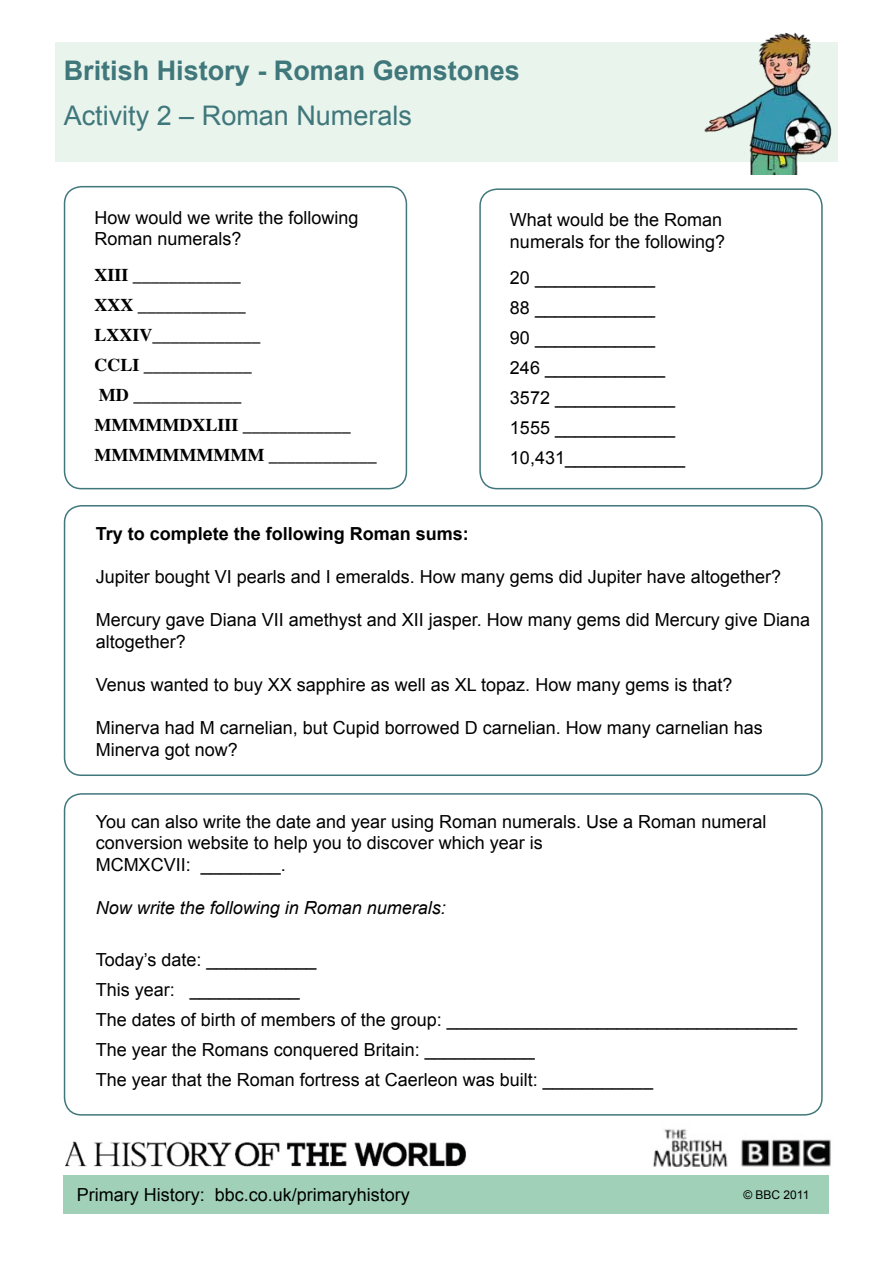
<style>
.page{position:relative;width:893px;height:1263px;background:#fff}
.page>*{position:absolute;margin:0;border:0;box-sizing:border-box;transform-origin:0 0}
.t1{font:700 27px "Arial";color:#40777b}
.t2{font:27px "Arial";color:#40777b}
.t3{font:18px/30px "Arial";color:#000}
.t4{font:700 18px/30px "Times";color:#000}
.t5{font:italic 18px "Arial";color:#000}
.t6{font:700 18px "Arial";color:#000}
.t7{font:12px "Arial";color:#000}
</style>
<div class="page">
<div style="left:64px;top:505px;width:759px;height:271px;border:2px solid #40777b;border-radius:17px"></div>
<div style="left:55px;top:43px;width:783px;height:119px;background:#e9f4ed"></div>
<div style="left:64px;top:1175px;width:765px;height:39px;background:#a0d1b8"></div>
<img style="left:65px;top:1141px;width:402px;height:26px">
<img style="left:643px;top:1109px;width:188px;height:57px">
<img style="left:688px;top:32px;width:150px;height:142px">
<div style="left:64px;top:186px;width:343px;height:303px;border:2px solid #40777b;border-radius:17px"></div>
<div style="left:479px;top:188px;width:344px;height:301px;border:2px solid #40777b;border-radius:17px"></div>
<div style="left:64px;top:793px;width:759px;height:322px;border:2px solid #40777b;border-radius:17px"></div>
<h1 class="t1" style="left:64px;top:53px;width:458px">British History - Roman Gemstones</h1>
<h1 class="t2" style="left:64px;top:98px;width:350px">Activity 2 – Roman Numerals</h1>
<p class="t3" style="left:94px;top:207px;width:266px;line-height:21.6px">How would we write the following<br>Roman numerals?</p>
<p class="t4" style="left:94px;top:258px;width:284px">XIII ____________<br>XXX ____________<br>LXXIV____________<br>CCLI ____________<br>MD ____________<br>MMMMMDXLIII ____________<br>MMMMMMMMMM ____________</p>
<p class="t3" style="left:510px;top:209px;width:217px;line-height:21.6px">What would be the Roman numerals for the following?</p>
<p class="t3" style="left:510px;top:263px;width:177px">20 ____________<br>88 ____________<br>90 ____________<br>246 ____________<br>3572 ____________<br>1555 ____________<br>10,431____________</p>
<p class="t6" style="left:96px;top:521px;width:375px">Try to complete the following Roman sums:</p>
<p class="t3" style="left:96px;top:562px;width:687px">Jupiter bought VI pearls and I emeralds. How many gems did Jupiter have altogether?</p>
<p class="t3" style="left:96px;top:609px;width:716px;line-height:21.6px">Mercury gave Diana VII amethyst and XII jasper. How many gems did Mercury give Diana altogether?</p>
<p class="t3" style="left:96px;top:670px;width:638px">Venus wanted to buy XX sapphire as well as XL topaz. How many gems is that?</p>
<p class="t3" style="left:96px;top:717px;width:669px;line-height:21.6px">Minerva had M carnelian, but Cupid borrowed D carnelian. How many carnelian has<br>Minerva got now?</p>
<p class="t3" style="left:96px;top:811px;width:672px;line-height:21.6px">You can also write the date and year using Roman numerals. Use a Roman numeral conversion website to help you to discover which year is<br>MCMXCVII: ________.</p>
<p class="t5" style="left:96px;top:896px;width:352px">Now write the following in Roman numerals:</p>
<p class="t3" style="left:96px;top:945px;width:703px">Today’s date: ___________<br>This year: ___________<br>The dates of birth of members of the group: ___________________________________ The year the Romans conquered Britain: ___________<br>The year that the Roman fortress at Caerleon was built: ___________</p>
<p class="t3" style="left:77px;top:1180px;width:335px">Primary History: bbc.co.uk/primaryhistory</p>
<p class="t7" style="left:743px;top:1186px;width:67px">© BBC 2011</p>
</div>
